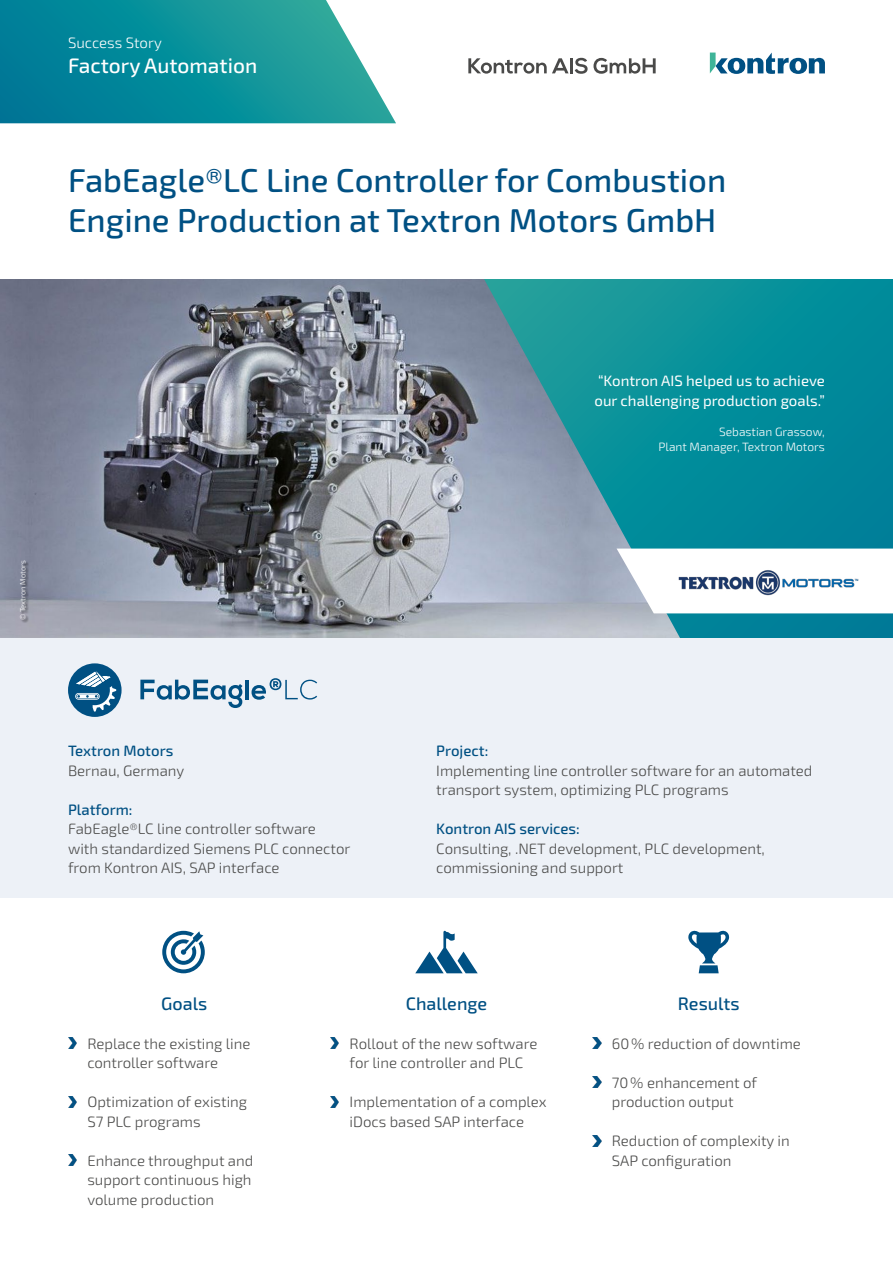
<style>
.page{position:relative;width:893px;height:1263px;background:#fff}
.page>*{position:absolute;margin:0;border:0;box-sizing:border-box;transform-origin:0 0}
.t1{font:500 33px/39.6px "Sn T";color:#005083}
.t2{font:500 21px "Sn T";color:#fff}
.t3{font:500 18px "Sn T";color:#005083}
.t4{font:300 15px/19.5px "Sn T";color:#4a4a49}
.t5{font:15px/19.5px "Sn T";color:#fff}
.t6{font:500 15px "Sn T";color:#005083}
.t7{font:300 15px "Sn T";color:#fff}
.t8{font:300 12px/14.4px "Sn T";color:#fff;text-align:right}
.t9{font:300 7.5px "Sn T";color:#fff}
</style>
<div class="page">
<svg style="left:0;top:0;width:396px;height:123px;background:#1f97a1"></svg>
<svg style="left:710px;top:53px;width:115px;height:21px"></svg>
<svg style="left:468px;top:58px;width:188px;height:16px"></svg>
<img style="left:0;top:279px;width:483px;height:360px">
<svg style="left:483px;top:279px;width:410px;height:360px;background:#2e94a2"></svg>
<svg style="left:68px;top:1038px;width:9px;height:10px"></svg>
<svg style="left:68px;top:1096px;width:9px;height:11px"></svg>
<svg style="left:68px;top:1155px;width:9px;height:10px"></svg>
<svg style="left:330px;top:1038px;width:9px;height:10px"></svg>
<svg style="left:330px;top:1096px;width:9px;height:11px"></svg>
<svg style="left:592px;top:1038px;width:9px;height:10px"></svg>
<svg style="left:592px;top:1077px;width:9px;height:10px"></svg>
<svg style="left:592px;top:1135px;width:9px;height:11px"></svg>
<svg style="left:415px;top:931px;width:63px;height:42px"></svg>
<svg style="left:688px;top:930px;width:41px;height:43px"></svg>
<div style="left:0;top:639px;width:893px;height:259px;background:#edf1f7"></div>
<div style="left:68px;top:663px;width:54px;height:54px;background:#005083;border-radius:50%"></div>
<svg style="left:75px;top:671px;width:41px;height:40px"></svg>
<svg style="left:77px;top:694px;width:21px;height:4px"></svg>
<svg style="left:140px;top:680px;width:102px;height:28px"></svg>
<hr style="left:245px;top:680px;width:4px;height:19px;background:#005083">
<svg style="left:252px;top:678px;width:65px;height:22px"></svg>
<svg style="left:617px;top:549px;width:276px;height:64px"></svg>
<div style="left:20px;top:561px;width:9px;height:62px;background:#000;opacity:.75"></div>
<img style="left:676px;top:569px;width:184px;height:28px">
<svg style="left:162px;top:931px;width:43px;height:42px"></svg>
<p class="t7" style="left:68px;top:34px;width:95px">Success Story</p>
<h2 class="t2" style="left:68px;top:54px;width:191px">Factory Automation</h2>
<h1 class="t1" style="left:68px;top:162px;width:660px">FabEagle®LC Line Controller for Combustion<br>Engine Production at Textron Motors GmbH</h1>
<p class="t9" style="left:19px;top:620px;width:61px;rotate:-90deg">© Textron Motors</p>
<p class="t5" style="left:594px;top:372px;width:232px">“Kontron AIS helped us to achieve our challenging production goals.”</p>
<p class="t8" style="left:658px;top:425px;width:168px">Sebastian Grassow,<br>Plant Manager, Textron Motors</p>
<p class="t6" style="left:68px;top:742px;width:107px">Textron Motors</p>
<p class="t4" style="left:68px;top:761px;width:118px">Bernau, Germany</p>
<p class="t6" style="left:68px;top:800px;width:66px">Platform:</p>
<p class="t4" style="left:68px;top:819px;width:284px">FabEagle®LC line controller software<br>with standardized Siemens PLC connector from Kontron AIS, SAP interface</p>
<p class="t6" style="left:436px;top:742px;width:54px">Project:</p>
<p class="t4" style="left:436px;top:761px;width:378px">Implementing line controller software for an automated transport system, optimizing PLC programs</p>
<p class="t6" style="left:436px;top:820px;width:145px">Kontron AIS services:</p>
<p class="t4" style="left:436px;top:839px;width:330px">Consulting, .NET development, PLC development, commissioning and support</p>
<p class="t3" style="left:161px;top:993px;width:48px">Goals</p>
<p class="t4" style="left:87px;top:1034px;width:165px">Replace the existing line controller software</p>
<p class="t4" style="left:87px;top:1092px;width:161px">Optimization of existing<br>S7 PLC programs</p>
<p class="t4" style="left:87px;top:1151px;width:167px;text-align:justify">Enhance throughput and support continuous high volume production</p>
<p class="t3" style="left:406px;top:993px;width:83px">Challenge</p>
<p class="t4" style="left:350px;top:1034px;width:189px">Rollout of the new software for line controller and PLC</p>
<p class="t4" style="left:350px;top:1092px;width:199px">Implementation of a complex iDocs based SAP interface</p>
<p class="t3" style="left:678px;top:993px;width:63px">Results</p>
<p class="t4" style="left:612px;top:1034px;width:190px">60% reduction of downtime</p>
<p class="t4" style="left:612px;top:1073px;width:147px">70% enhancement of production output</p>
<p class="t4" style="left:612px;top:1131px;width:179px">Reduction of complexity in<br>SAP configuration</p>
</div>
